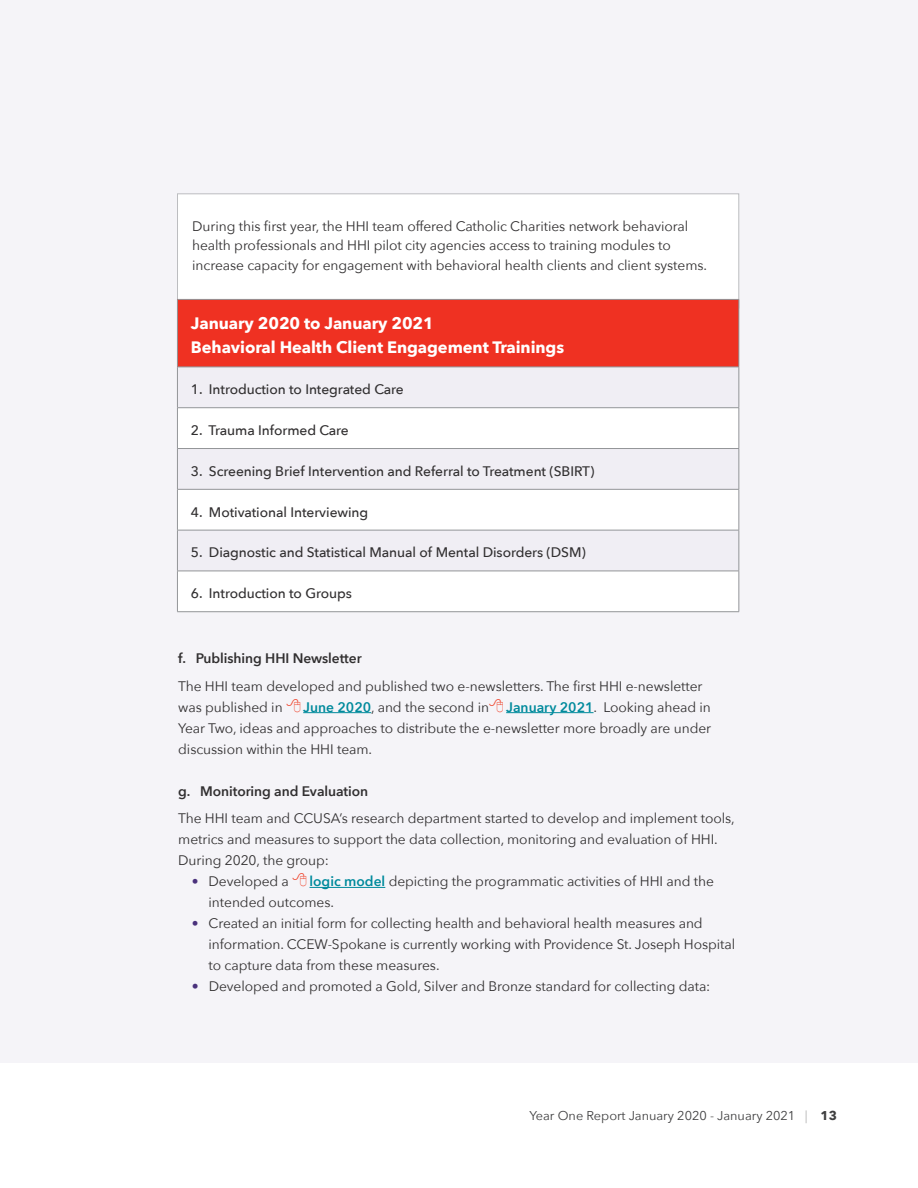
<style>
.page{position:relative;width:918px;height:1188px;background:#fff}
.page>*{position:absolute;margin:0;border:0;box-sizing:border-box;transform-origin:0 0}
.body_text{font:700 16.5px "Avenir Next";letter-spacing:-.005em;color:#fff}
.body_text-2{font:13.8px/21px "Avenir Next";letter-spacing:-.005em;color:#312f30}
.body_text-3{font:500 13.8px "Avenir Next";letter-spacing:-.005em;color:#312f30}
.Subtext{font:600 13.8px "Avenir Next";letter-spacing:-.005em;color:#312f30}
.t1{font:12.75px "Avenir Next";color:#3e3e3f}
.s1{font-weight:600;color:#008a9c}
.s2{font-size:13.5px;color:#4a317c}
.s3{color:#4a317c}
.s4{font-weight:200}
.s5{font-weight:700}
</style>
<div class="page">
<div style="left:0;top:0;width:918px;height:1063px;background:#f5f4f8"></div>
<div style="left:177px;top:194px;width:562px;height:114px;background:#fff;border:1px solid #bcbdc0"></div>
<hr style="left:303px;top:712px;width:68px;height:1px;background:#008a9c">
<hr style="left:506px;top:712px;width:88px;height:1px;background:#008a9c">
<hr style="left:310px;top:887px;width:75px;height:1px;background:#008a9c">
<div style="left:177px;top:299px;width:562px;height:68px;background:#ef3122"></div>
<svg style="left:178px;top:408px;width:561px;height:203px;fill:#fff"></svg>
<hr style="left:177px;top:299px;width:562px;height:1px;background:#939598">
<hr style="left:177px;top:300px;width:1px;height:67px;background:#939598">
<hr style="left:739px;top:300px;width:1px;height:67px;background:#939598">
<hr style="left:177px;top:367px;width:562px;height:1px;background:#939598">
<hr style="left:177px;top:367px;width:1px;height:40px;background:#939598">
<hr style="left:739px;top:367px;width:1px;height:40px;background:#939598">
<hr style="left:177px;top:407px;width:562px;height:1px;background:#939598">
<hr style="left:177px;top:408px;width:1px;height:40px;background:#939598">
<hr style="left:739px;top:408px;width:1px;height:40px;background:#939598">
<hr style="left:177px;top:448px;width:562px;height:1px;background:#939598">
<hr style="left:177px;top:449px;width:1px;height:40px;background:#939598">
<hr style="left:739px;top:449px;width:1px;height:40px;background:#939598">
<hr style="left:177px;top:489px;width:562px;height:1px;background:#939598">
<hr style="left:177px;top:490px;width:1px;height:40px;background:#939598">
<hr style="left:739px;top:490px;width:1px;height:40px;background:#939598">
<hr style="left:177px;top:530px;width:562px;height:1px;background:#939598">
<hr style="left:177px;top:530px;width:1px;height:41px;background:#939598">
<hr style="left:739px;top:530px;width:1px;height:41px;background:#939598">
<hr style="left:177px;top:571px;width:562px;height:1px;background:#939598">
<hr style="left:177px;top:571px;width:1px;height:40px;background:#939598">
<hr style="left:739px;top:571px;width:1px;height:40px;background:#939598">
<hr style="left:177px;top:611px;width:562px;height:1px;background:#939598">
<p class="body_text-2" style="left:192px;top:216px;width:516px;line-height:19.5px">During this first year, the HHI team offered Catholic Charities network behavioral health professionals and HHI pilot city agencies access to training modules to increase capacity for engagement with behavioral health clients and client systems.</p>
<p class="body_text" style="left:191px;top:309px;width:244px">January 2020 to January 2021</p>
<p class="body_text" style="left:191px;top:333px;width:375px">Behavioral Health Client Engagement Trainings</p>
<p class="body_text-3" style="left:191px;top:378px;width:214px">1. Introduction to Integrated Care</p>
<p class="body_text-3" style="left:191px;top:418px;width:159px">2. Trauma Informed Care</p>
<p class="body_text-3" style="left:191px;top:459px;width:405px">3. Screening Brief Intervention and Referral to Treatment (SBIRT)</p>
<p class="body_text-3" style="left:191px;top:500px;width:179px">4. Motivational Interviewing</p>
<p class="body_text-3" style="left:191px;top:541px;width:396px">5. Diagnostic and Statistical Manual of Mental Disorders (DSM)</p>
<p class="body_text-3" style="left:191px;top:582px;width:162px">6. Introduction to Groups</p>
<p class="Subtext" style="left:178px;top:646px;width:185px">f. Publishing HHI Newsletter</p>
<p class="body_text-2" style="left:178px;top:675px;width:526px">The HHI team developed and published two e-newsletters. The first HHI e-newsletter was published in</p>
<p class="body_text-2" style="left:178px;top:696px;width:534px;text-align:justify;text-indent:125px"><span class="s1">June 2020</span>, and the second in <span class="s1">January 2021</span>. Looking ahead in Year Two, ideas and approaches to distribute the e-newsletter more broadly are under discussion within the HHI team.</p>
<p class="Subtext" style="left:178px;top:779px;width:191px">g. Monitoring and Evaluation</p>
<p class="body_text-2" style="left:178px;top:807px;width:558px">The HHI team and CCUSA’s research department started to develop and implement tools, metrics and measures to support the data collection, monitoring and evaluation of HHI.<br>During 2020, the group:</p>
<p class="body_text-2" style="left:192px;top:870px;width:99px"><span class="s2">•</span> Developed a</p>
<p class="body_text-2" style="left:209px;top:870px;width:507px;text-indent:101px"><span class="s1">logic model</span> depicting the programmatic activities of HHI and the intended outcomes.</p>
<p class="body_text-2" style="left:209px;top:912px;width:528px;text-indent:-17px"><span class="s2">•</span> Created an initial form for collecting health and behavioral health measures and information. CCEW-Spokane is currently working with Providence St. Joseph Hospital to capture data from these measures.</p>
<p class="body_text-2" style="left:192px;top:975px;width:520px"><span class="s3">•</span> Developed and promoted a Gold, Silver and Bronze standard for collecting data:</p>
<p class="t1" style="left:529px;top:1105px;width:309px">Year One Report January 2020 - January 2021 <span class="s4">|</span> <span class="s5">13</span></p>
</div>
